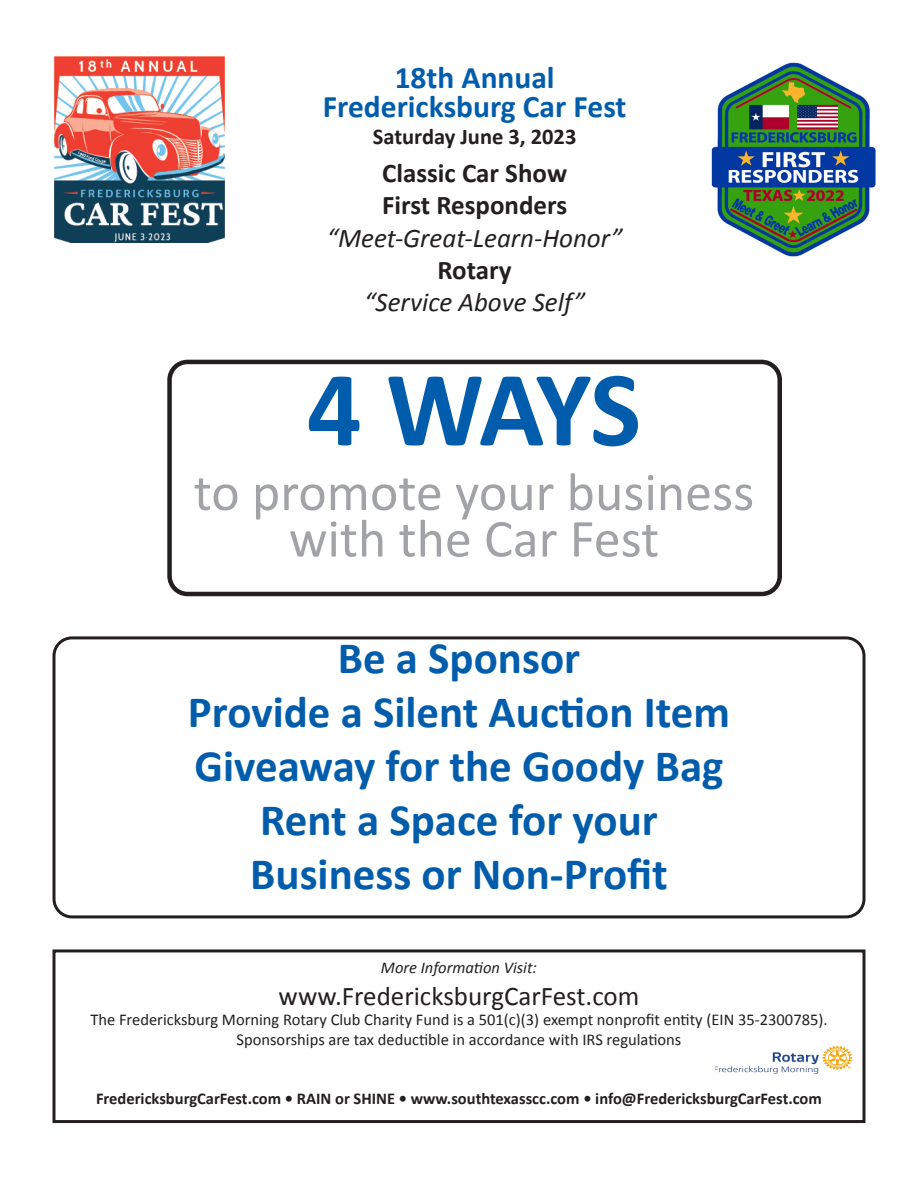
<style>
.page{position:relative;width:918px;height:1188px;background:#fff}
.page>*{position:absolute;margin:0;border:0;box-sizing:border-box;transform-origin:0 0}
.t1{font:700 108px "Calibri";color:#015dab}
.t2{font:54px "Calibri";color:#a1a3a6}
.t3{font:700 45px/54px "Calibri";color:#015dab}
.t4{font:700 31.5px/28.5px "Calibri";color:#015dab;text-align:center}
.t5{font:italic 27px "Calibri";color:#231f20}
.t6{font:700 27px "Calibri";color:#231f20}
.t7{font:27px "Calibri";color:#231f20}
.t8{font:700 22.5px "Calibri";color:#231f20}
.t9{font:16.5px "Calibri";color:#231f20}
.t10{font:700 16.5px "Calibri";color:#231f20}
.t11{font:italic 16.5px "Calibri";color:#231f20}
</style>
<div class="page">
<img style="left:711px;top:62px;width:165px;height:195px">
<div style="left:52px;top:949px;width:814px;height:174px;border:3px solid #231f20"></div>
<div style="left:167px;top:360px;width:615px;height:236px;border:4px solid #231f20;border-radius:18px"></div>
<div style="left:52px;top:636px;width:814px;height:282px;border:3px solid #231f20;border-radius:18px"></div>
<img style="left:54px;top:56px;width:171px;height:186px">
<img style="left:716px;top:1045px;width:137px;height:29px">
<p class="t4" style="left:323px;top:63px;width:305px">18th Annual<br>Fredericksburg Car Fest</p>
<p class="t8" style="left:373px;top:121px;width:205px">Saturday June 3, 2023</p>
<p class="t6" style="left:382px;top:154px;width:186px">Classic Car Show</p>
<p class="t6" style="left:382px;top:186px;width:187px">First Responders</p>
<p class="t5" style="left:327px;top:219px;width:297px">“Meet-Great-Learn-Honor”</p>
<p class="t6" style="left:438px;top:251px;width:76px">Rotary</p>
<p class="t5" style="left:364px;top:284px;width:222px">“Service Above Self”</p>
<p class="t1" style="left:307px;top:333px;width:336px">4 WAYS</p>
<p class="t2" style="left:194px;top:455px;width:562px">to promote your business</p>
<p class="t2" style="left:289px;top:501px;width:372px">with the Car Fest</p>
<p class="t3" style="left:338px;top:630px;width:244px">Be a Sponsor</p>
<p class="t3" style="left:188px;top:684px;width:544px">Provide a Silent Auction Item<br>Giveaway for the Goody Bag</p>
<p class="t3" style="left:260px;top:792px;width:399px">Rent a Space for your</p>
<p class="t3" style="left:250px;top:846px;width:419px">Business or Non-Profit</p>
<p class="t11" style="left:381px;top:956px;width:158px">More Information Visit:</p>
<p class="t7" style="left:279px;top:977px;width:362px">www.FredericksburgCarFest.com</p>
<p class="t9" style="left:90px;top:1008px;width:739px">The Fredericksburg Morning Rotary Club Charity Fund is a 501(c)(3) exempt nonprofit entity (EIN 35-2300785).</p>
<p class="t9" style="left:237px;top:1028px;width:446px">Sponsorships are tax deductible in accordance with IRS regulations</p>
<p class="t10" style="left:96px;top:1087px;width:727px">FredericksburgCarFest.com • RAIN or SHINE • www.southtexasscc.com • info@FredericksburgCarFest.com</p>
</div>
